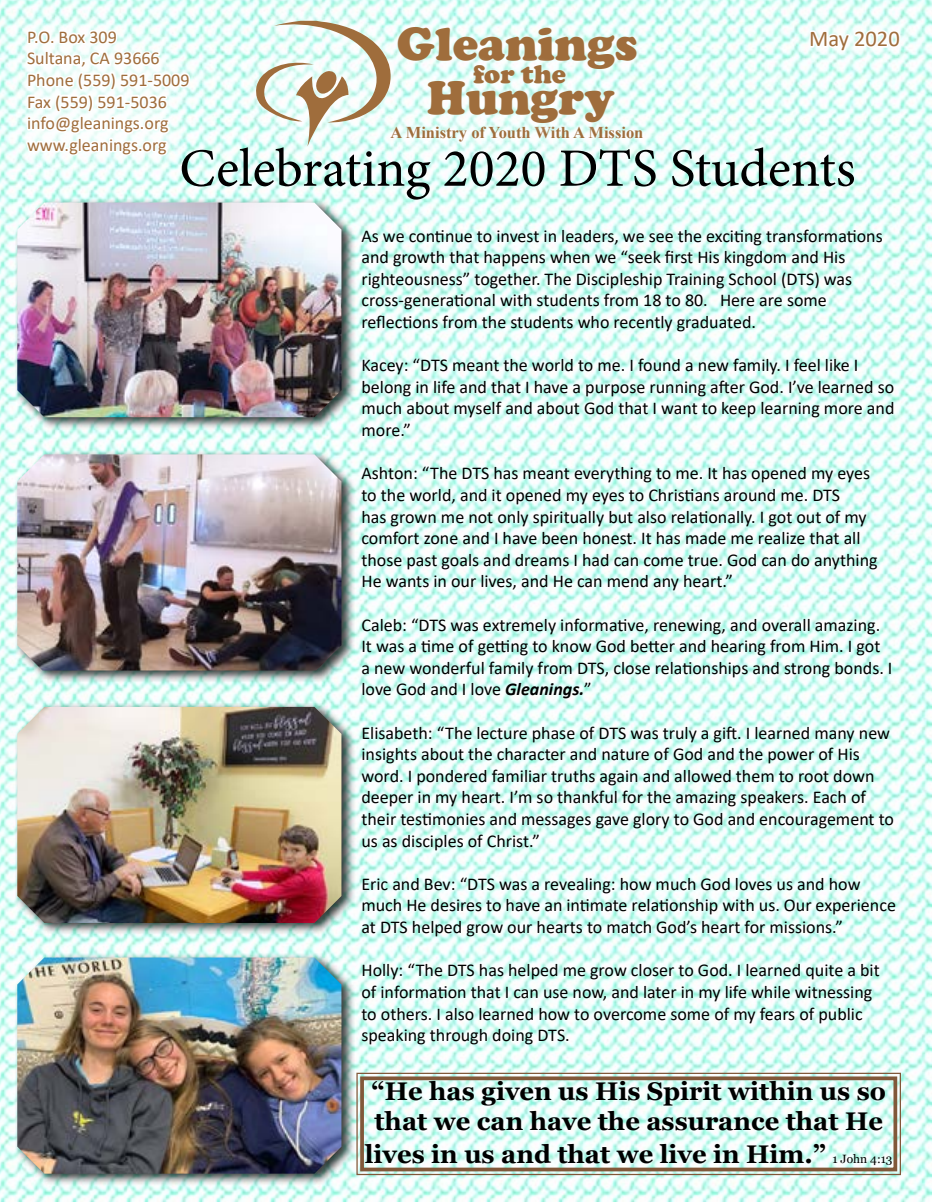
<style>
.page{position:relative;width:932px;height:1202px;background:#fff}
.page>*{position:absolute;margin:0;border:0;box-sizing:border-box;transform-origin:0 0}
.t1{font:54px "Minion Pro";color:#000}
.t2{font:900 48px/54.2px "Cooper";color:#9f6d3c;text-align:center}
.t3{font:900 26.7px "Cooper";color:#9f6d3c}
.t4{font:700 25.5px/31.5px "Georgia";color:#000;text-align:center}
.t5{font:22.5px "Calibri";color:#9f6d3c}
.t6{font:18px/21.6px "Calibri";color:#000}
.t7{font:18px/21.6px "Calibri";color:#9f6d3c}
.t8{font:700 16.5px "Times New Roman";color:#9f6d3c}
.s1{font-weight:700;font-style:italic}
.s2{font-weight:400;font-size:12px}
</style>
<div class="page">
<img style="left:0;top:0;width:932px;height:1202px">
<div style="left:0;top:3px;width:216px;height:177px;background:#fff;opacity:.7"></div>
<svg style="left:24px;top:24px;width:168px;height:149px"></svg>
<div style="left:783px;top:5px;width:143px;height:72px;background:#fff;opacity:.7"></div>
<svg style="left:807px;top:17px;width:95px;height:50px"></svg>
<div style="left:234px;top:0;width:178px;height:167px;background:#fff;opacity:.7"></div>
<svg style="left:254px;top:20px;width:137px;height:126px"></svg>
<div style="left:365px;top:100px;width:303px;height:66px;background:#fff;opacity:.7"></div>
<div style="left:387px;top:18px;width:260px;height:62px;background:#fff;opacity:.75"></div>
<div style="left:417px;top:73px;width:206px;height:61px;background:#fff;opacity:.75"></div>
<div style="left:464px;top:55px;width:111px;height:36px;background:#fff;opacity:.75"></div>
<div style="left:15px;top:450px;width:340px;height:233px;background:#000;opacity:.75"></div>
<img style="left:17px;top:454px;width:324px;height:216px">
<div style="left:15px;top:198px;width:340px;height:231px;background:#000;opacity:.75"></div>
<img style="left:17px;top:202px;width:324px;height:215px">
<div style="left:15px;top:702px;width:340px;height:233px;background:#000;opacity:.75"></div>
<img style="left:17px;top:707px;width:324px;height:216px">
<div style="left:15px;top:953px;width:340px;height:232px;background:#000;opacity:.75"></div>
<img style="left:17px;top:957px;width:324px;height:216px">
<svg style="left:356px;top:1072px;width:545px;height:103px"></svg>
<div style="left:360px;top:1076px;width:537px;height:95px;border:4px solid #81583a"></div>
<h2 class="t2" style="left:397px;top:17px;width:242px">Gleanings<br>Hungry</h2>
<p class="t7" style="left:27px;top:26px;width:164px">P.O. Box 309<br>Sultana, CA 93666<br>Phone (559) 591-5009<br>Fax (559) 591-5036 info@gleanings.org www.gleanings.org</p>
<p class="t5" style="left:809px;top:23px;width:92px">May 2020</p>
<h3 class="t3" style="left:473px;top:58px;width:94px">for the</h3>
<p class="t8" style="left:390px;top:121px;width:254px">A Ministry of Youth With A Mission</p>
<h1 class="t1" style="left:179px;top:132px;width:677px">Celebrating 2020 DTS Students</h1>
<p class="t6" style="left:361px;top:224px;width:523px">As we continue to invest in leaders, we see the exciting transformations and growth that happens when we “seek first His kingdom and His righteousness” together. The Discipleship Training School (DTS) was cross-generational with students from 18 to 80. Here are some reflections from the students who recently graduated.</p>
<p class="t6" style="left:361px;top:354px;width:534px">Kacey: “DTS meant the world to me. I found a new family. I feel like I belong in life and that I have a purpose running after God. I’ve learned so much about myself and about God that I want to keep learning more and more.”</p>
<p class="t6" style="left:361px;top:462px;width:517px">Ashton: “The DTS has meant everything to me. It has opened my eyes to the world, and it opened my eyes to Christians around me. DTS<br>has grown me not only spiritually but also relationally. I got out of my comfort zone and I have been honest. It has made me realize that all those past goals and dreams I had can come true. God can do anything He wants in our lives, and He can mend any heart.”</p>
<p class="t6" style="left:361px;top:613px;width:532px">Caleb: “DTS was extremely informative, renewing, and overall amazing.<br>It was a time of getting to know God better and hearing from Him. I got a new wonderful family from DTS, close relationships and strong bonds. I love God and I love <span class="s1">Gleanings.</span>”</p>
<p class="t6" style="left:361px;top:721px;width:534px">Elisabeth: “The lecture phase of DTS was truly a gift. I learned many new insights about the character and nature of God and the power of His word. I pondered familiar truths again and allowed them to root down deeper in my heart. I’m so thankful for the amazing speakers. Each of their testimonies and messages gave glory to God and encouragement to us as disciples of Christ.”</p>
<p class="t6" style="left:361px;top:872px;width:536px">Eric and Bev: “DTS was a revealing: how much God loves us and how much He desires to have an intimate relationship with us. Our experience at DTS helped grow our hearts to match God’s heart for missions.”</p>
<p class="t6" style="left:361px;top:959px;width:520px">Holly: “The DTS has helped me grow closer to God. I learned quite a bit of information that I can use now, and later in my life while witnessing to others. I also learned how to overcome some of my fears of public speaking through doing DTS.</p>
<h3 class="t4" style="left:365px;top:1075px;width:529px">“He has given us His Spirit within us so that we can have the assurance that He lives in us and that we live in Him.” <span class="s2">1 John 4:13</span></h3>
</div>
